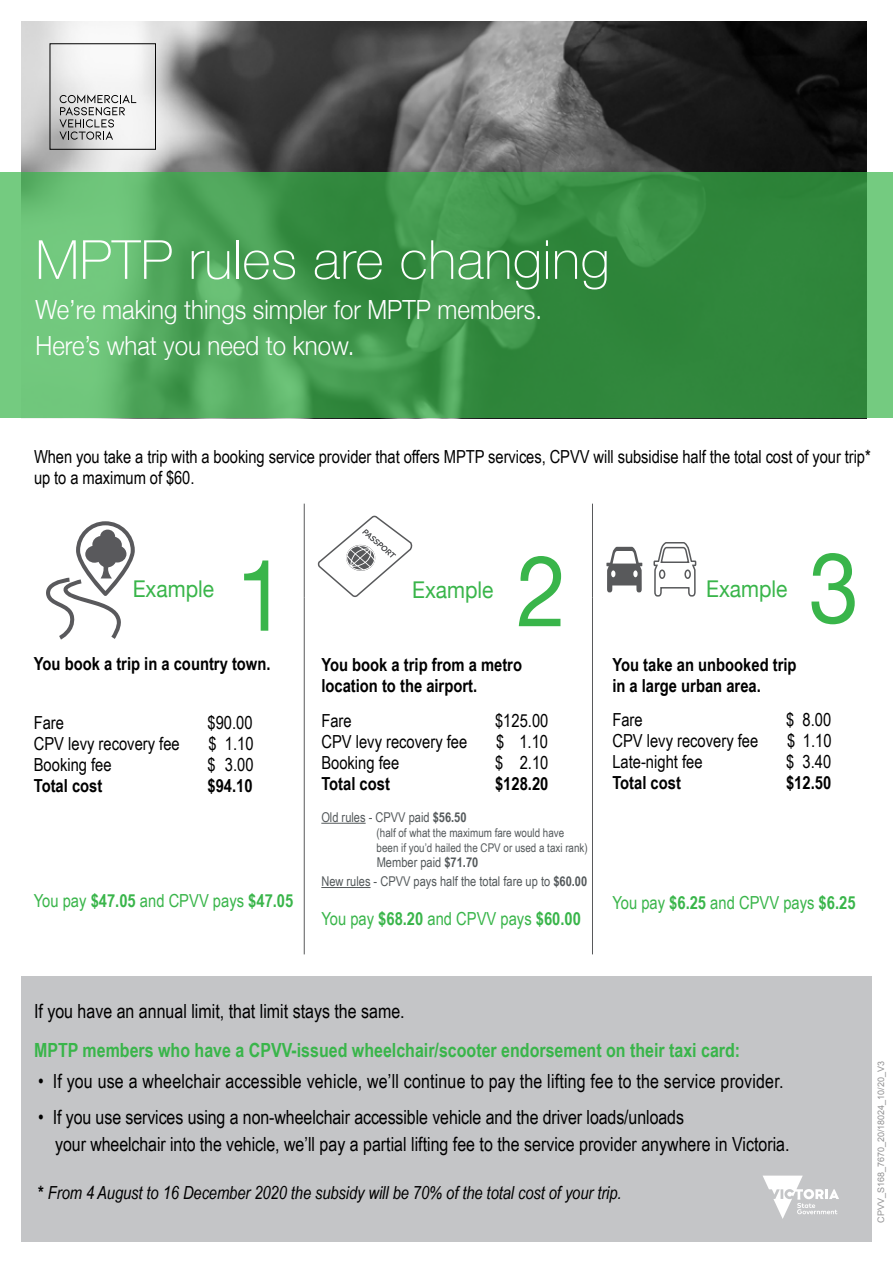
<style>
.page{position:relative;width:893px;height:1263px;background:#fff}
.page>*{position:absolute;margin:0;border:0;box-sizing:border-box;transform-origin:0 0}
.t1{font:99px "Helvetica Neue";color:#39b54a;scale:.91 1}
.t2{font:100 54px "Helvetica Neue";letter-spacing:.01em;color:#fff}
.t3{font:300 26.4px/36px "Helvetica Neue";color:#fff;scale:.91 1}
.t4{font:23.1px "Helvetica Neue";color:#39b54a;scale:.91 1}
.t5{font:19.5px/27px "Arial Narrow";color:#000}
.t6{font:700 19.5px "Arial Narrow";color:#39b54a}
.t7{font:18px/21px "Arial Narrow";letter-spacing:-.005em;color:#000}
.t8{font:700 18px/21px "Arial Narrow";color:#000}
.t9{font:18px "Arial Narrow";color:#39b54a}
.t10{font:italic 18px "Arial Narrow";letter-spacing:-.005em;color:#000}
.t11{font:13.5px/19.2px "Arial Narrow";color:#54595b}
.t12{font:12px/15px "Arial Narrow";color:#54595b}
.t13{font:9px "Arial";color:#929293}
.s1{font-weight:700}
.s2{font-weight:700;font-style:normal}
</style>
<div class="page">
<img style="left:21px;top:21px;width:845px;height:152px">
<svg style="left:0;top:173px;width:893px;height:245px;background:#449b50"></svg>
<hr style="left:304px;top:504px;width:1px;height:94px;background:#58595b">
<hr style="left:592px;top:504px;width:1px;height:94px;background:#58595b">
<hr style="left:304px;top:598px;width:1px;height:97px;background:#58595b">
<hr style="left:592px;top:598px;width:1px;height:97px;background:#58595b">
<hr style="left:304px;top:695px;width:1px;height:259px;background:#58595b">
<hr style="left:592px;top:695px;width:1px;height:259px;background:#58595b">
<div style="left:21px;top:977px;width:851px;height:265px;background:#c4c5c7"></div>
<svg style="left:317px;top:515px;width:96px;height:82px"></svg>
<svg style="left:606px;top:547px;width:36px;height:45px"></svg>
<svg style="left:653px;top:542px;width:44px;height:55px"></svg>
<hr style="left:321px;top:823px;width:45px;height:1px;background:#54595b">
<hr style="left:321px;top:887px;width:50px;height:1px;background:#54595b">
<div style="left:50px;top:43px;width:106px;height:107px;border:1px solid #000"></div>
<svg style="left:59px;top:94px;width:77px;height:46px"></svg>
<svg style="left:763px;top:1175px;width:76px;height:44px"></svg>
<svg style="left:46px;top:521px;width:89px;height:118px"></svg>
<h2 class="t2" style="left:35px;top:219px;width:576px">MPTP rules are changing</h2>
<h3 class="t3" style="left:36px;top:290px;width:558px">We’re making things simpler for MPTP members.<br>Here’s what you need to know.</h3>
<p class="t7" style="left:34px;top:446px;width:838px">When you take a trip with a booking service provider that offers MPTP services, CPVV will subsidise half the total cost of your trip* up to a maximum of $60.</p>
<h1 class="t1" style="left:517px;top:519px;width:56px">2</h1>
<h1 class="t1" style="left:809px;top:517px;width:56px">3</h1>
<h1 class="t1" style="left:236px;top:524px;width:56px">1</h1>
<p class="t4" style="left:133px;top:572px;width:91px">Example</p>
<p class="t4" style="left:412px;top:573px;width:91px">Example</p>
<p class="t4" style="left:706px;top:572px;width:91px">Example</p>
<p class="t8" style="left:34px;top:653px;width:238px">You book a trip in a country town.</p>
<p class="t7" style="left:34px;top:712px;width:32px">Fare</p>
<p class="t7" style="left:207px;top:712px;width:47px">$90.00</p>
<p class="t7" style="left:34px;top:733px;width:148px">CPV levy recovery fee</p>
<p class="t7" style="left:209px;top:733px;width:47px">$ 1.10</p>
<p class="t7" style="left:34px;top:754px;width:79px">Booking fee</p>
<p class="t7" style="left:207px;top:754px;width:48px">$ 3.00</p>
<p class="t8" style="left:34px;top:775px;width:70px">Total cost</p>
<p class="t8" style="left:207px;top:775px;width:47px">$94.10</p>
<p class="t9" style="left:34px;top:887px;width:261px">You pay <span class="s1">$47.05</span> and CPVV pays <span class="s1">$47.05</span></p>
<p class="t8" style="left:321px;top:653px;width:202px">You book a trip from a metro location to the airport.</p>
<p class="t7" style="left:321px;top:709px;width:32px">Fare</p>
<p class="t7" style="left:495px;top:709px;width:55px">$125.00</p>
<p class="t7" style="left:321px;top:730px;width:148px">CPV levy recovery fee</p>
<p class="t7" style="left:496px;top:730px;width:54px">$ 1.10</p>
<p class="t7" style="left:321px;top:751px;width:79px">Booking fee</p>
<p class="t7" style="left:495px;top:751px;width:55px">$ 2.10</p>
<p class="t8" style="left:321px;top:772px;width:70px">Total cost</p>
<p class="t8" style="left:495px;top:772px;width:55px">$128.20</p>
<p class="t11" style="left:321px;top:807px;width:147px">Old rules - CPVV paid <span class="s1">$56.50</span></p>
<p class="t12" style="left:377px;top:825px;width:213px">(half of what the maximum fare would have been if you’d hailed the CPV or used a taxi rank)</p>
<p class="t11" style="left:321px;top:852px;width:267px;text-indent:55px">Member paid <span class="s1">$71.70<br></span>New rules - CPVV pays half the total fare up to <span class="s1">$60.00</span></p>
<p class="t9" style="left:321px;top:905px;width:261px">You pay <span class="s1">$68.20</span> and CPVV pays <span class="s1">$60.00</span></p>
<p class="t8" style="left:612px;top:653px;width:186px">You take an unbooked trip in a large urban area.</p>
<p class="t7" style="left:612px;top:708px;width:32px">Fare</p>
<p class="t7" style="left:786px;top:708px;width:47px">$ 8.00</p>
<p class="t7" style="left:612px;top:729px;width:148px">CPV levy recovery fee</p>
<p class="t7" style="left:787px;top:729px;width:46px">$ 1.10</p>
<p class="t7" style="left:612px;top:750px;width:92px">Late-night fee</p>
<p class="t7" style="left:786px;top:750px;width:47px">$ 3.40</p>
<p class="t8" style="left:612px;top:771px;width:70px">Total cost</p>
<p class="t8" style="left:786px;top:771px;width:47px">$12.50</p>
<p class="t9" style="left:612px;top:889px;width:245px">You pay <span class="s1">$6.25</span> and CPVV pays <span class="s1">$6.25</span></p>
<p class="t5" style="left:34px;top:996px;width:372px">If you have an annual limit, that limit stays the same.</p>
<p class="t6" style="left:34px;top:1035px;width:708px">MPTP members who have a CPVV-issued wheelchair/scooter endorsement on their taxi card:</p>
<p class="t5" style="left:38px;top:1067px;width:747px">• If you use a wheelchair accessible vehicle, we’ll continue to pay the lifting fee to the service provider.</p>
<p class="t5" style="left:55px;top:1102px;width:736px;text-indent:-17px">• If you use services using a non-wheelchair accessible vehicle and the driver loads/unloads<br>your wheelchair into the vehicle, we’ll pay a partial lifting fee to the service provider anywhere in Victoria.</p>
<p class="t10" style="left:38px;top:1180px;width:585px"><span class="s2">*</span> From 4 August to 16 December 2020 the subsidy will be 70% of the total cost of your trip.</p>
<p class="t13" style="left:875px;top:1223px;width:163px;rotate:-90deg">CPVV_S168_7670_20/18024_10/20_V3</p>
</div>
